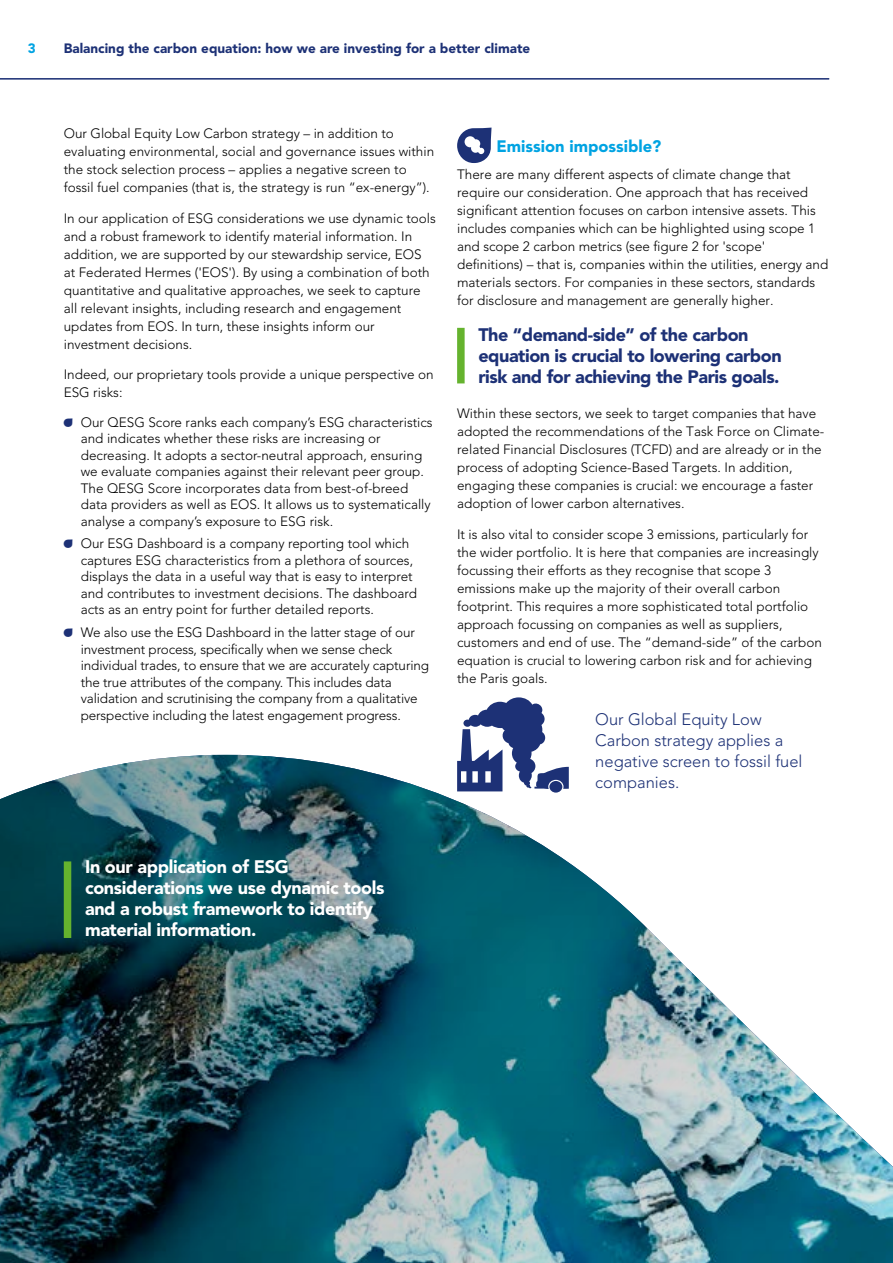
<style>
.page{position:relative;width:893px;height:1263px;background:#fff}
.page>*{position:absolute;margin:0;border:0;box-sizing:border-box;transform-origin:0 0}
.t1{font:900 18px/21px "Avenir LT Std";letter-spacing:-.02em;color:#fff}
.t2{font:900 18px/21px "Avenir LT Std";letter-spacing:-.025em;color:#1d3176}
.t3{font:300 16.5px/21px "Avenir LT Std";color:#1d3176}
.t4{font:900 16.5px "Avenir LT Std";color:#00a3e2}
.t5{font:300 13.5px/18px "Avenir LT Std";color:#000}
.t6{font:900 13.5px "Avenir LT Std";color:#1d3176}
.t7{font:900 13.5px "Avenir LT Std";color:#00a3e2}
.s1{font-family:"Droplets";font-weight:400;font-size:15px;color:#1d3176}
</style>
<div class="page">
<hr style="left:0;top:79px;width:829px;height:1px;background:#1d3176">
<img style="left:0;top:754px;width:893px;height:509px">
<hr style="left:0;top:78px;width:829px;height:1px;background:#1d3176">
<svg style="left:457px;top:128px;width:35px;height:35px"></svg>
<div style="left:64px;top:861px;width:7px;height:77px;background:#65b32e"></div>
<div style="left:457px;top:328px;width:8px;height:55px;background:#65b32e"></div>
<svg style="left:549px;top:781px;width:13px;height:12px"></svg>
<svg style="left:457px;top:697px;width:112px;height:94px"></svg>
<p class="t7" style="left:28px;top:40px;width:9px">3</p>
<p class="t6" style="left:64px;top:40px;width:468px">Balancing the carbon equation: how we are investing for a better climate</p>
<p class="t5" style="left:64px;top:124px;width:372px">Our Global Equity Low Carbon strategy – in addition to evaluating environmental, social and governance issues within the stock selection process – applies a negative screen to fossil fuel companies (that is, the strategy is run “ex-energy”).</p>
<p class="t5" style="left:64px;top:209px;width:374px">In our application of ESG considerations we use dynamic tools and a robust framework to identify material information. In addition, we are supported by our stewardship service, EOS at Federated Hermes ('EOS'). By using a combination of both quantitative and qualitative approaches, we seek to capture all relevant insights, including research and engagement updates from EOS. In turn, these insights inform our investment decisions.</p>
<p class="t5" style="left:64px;top:366px;width:371px">Indeed, our proprietary tools provide a unique perspective on<br>ESG risks:</p>
<p class="t5" style="left:81px;top:414px;width:353px;line-height:16.5px;text-indent:-17px"><span class="s1">A</span> Our QESG Score ranks each company’s ESG characteristics and indicates whether these risks are increasing or decreasing. It adopts a sector-neutral approach, ensuring we evaluate companies against their relevant peer group.<br>The QESG Score incorporates data from best-of-breed data providers as well as EOS. It allows us to systematically analyse a company’s exposure to ESG risk.</p>
<p class="t5" style="left:81px;top:536px;width:338px;line-height:16.5px;text-indent:-17px"><span class="s1">A</span> Our ESG Dashboard is a company reporting tool which captures ESG characteristics from a plethora of sources, displays the data in a useful way that is easy to interpret and contributes to investment decisions. The dashboard acts as an entry point for further detailed reports.</p>
<p class="t5" style="left:81px;top:624px;width:350px;line-height:16.5px;text-indent:-17px"><span class="s1">A</span> We also use the ESG Dashboard in the latter stage of our investment process, specifically when we sense check individual trades, to ensure that we are accurately capturing the true attributes of the company. This includes data validation and scrutinising the company from a qualitative perspective including the latest engagement progress.</p>
<p class="t4" style="left:496px;top:137px;width:167px">Emission impossible?</p>
<p class="t5" style="left:457px;top:165px;width:373px">There are many different aspects of climate change that require our consideration. One approach that has received significant attention focuses on carbon intensive assets. This includes companies which can be highlighted using scope 1 and scope 2 carbon metrics (see figure 2 for 'scope' definitions) – that is, companies within the utilities, energy and materials sectors. For companies in these sectors, standards for disclosure and management are generally higher.</p>
<h1 class="t2" style="left:478px;top:325px;width:305px">The “demand-side” of the carbon equation is crucial to lowering carbon risk and for achieving the Paris goals.</h1>
<p class="t5" style="left:457px;top:405px;width:369px">Within these sectors, we seek to target companies that have adopted the recommendations of the Task Force on Climate&shy;related Financial Disclosures (TCFD) and are already or in the process of adopting Science-Based Targets. In addition, engaging these companies is crucial: we encourage a faster adoption of lower carbon alternatives.</p>
<p class="t5" style="left:457px;top:526px;width:366px">It is also vital to consider scope 3 emissions, particularly for the wider portfolio. It is here that companies are increasingly focussing their efforts as they recognise that scope 3 emissions make up the majority of their overall carbon footprint. This requires a more sophisticated total portfolio approach focussing on companies as well as suppliers, customers and end of use. The “demand-side” of the carbon equation is crucial to lowering carbon risk and for achieving the Paris goals.</p>
<p class="t3" style="left:595px;top:709px;width:209px">Our Global Equity Low<br>Carbon strategy applies a negative screen to fossil fuel companies.</p>
<h1 class="t1" style="left:85px;top:856px;width:301px">In our application of ESG considerations we use dynamic tools and a robust framework to identify material information.</h1>
</div>
